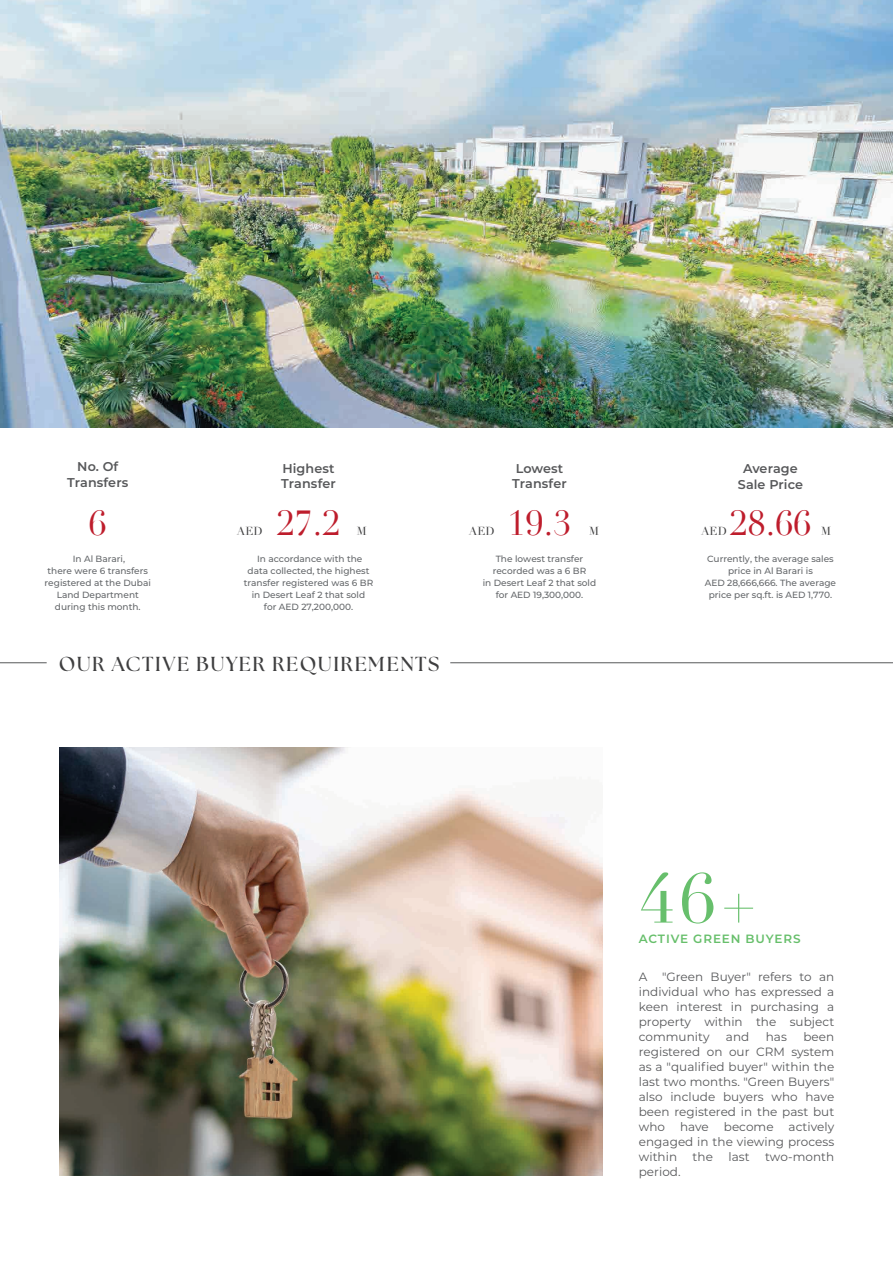
<style>
.page{position:relative;width:893px;height:1263px;background:#fff}
.page>*{position:absolute;margin:0;border:0;box-sizing:border-box;transform-origin:0 0}
.t1{font:69px "Didot";color:#67bf6c}
.t2{font:34.05px "Didot";letter-spacing:.01em;color:#be1d2c}
.t3{font:700 20.25px "The Seasons";letter-spacing:.075em;color:#3e3e3f}
.t4{font:600 12.75px/15.3px "Montserrat";letter-spacing:.01em;color:#57585a;text-align:center}
.t5{font:12px/15px "Montserrat";letter-spacing:.005em;color:#57585a;text-align:justify}
.t6{font:600 12px "Montserrat";letter-spacing:.075em;color:#67bf6b}
.t7{font:11.4px "Didot";letter-spacing:.01em;color:#3e3e3f}
.t8{font:500 9px/12px "Montserrat";color:#64676a;text-align:center}
.s1{font-size:60px}
</style>
<div class="page">
<img style="left:0;top:0;width:893px;height:427px">
<hr style="left:0;top:662px;width:47px;height:1px;background:#57585a">
<hr style="left:450px;top:662px;width:443px;height:1px;background:#57585a">
<img style="left:60px;top:747px;width:542px;height:428px">
<h3 class="t4" style="left:67px;top:459px;width:63px">No. Of<br>Transfers</h3>
<h2 class="t2" style="left:89px;top:502px;width:19px">6</h2>
<p class="t8" style="left:45px;top:552px;width:108px">In Al Barari,<br>there were 6 transfers registered at the Dubai<br>Land Department during this month.</p>
<h3 class="t4" style="left:281px;top:460px;width:56px;text-align:left">Highest<br>Transfer</h3>
<h2 class="t2" style="left:277px;top:502px;width:65px">27.2</h2>
<p class="t7" style="left:237px;top:524px;width:27px">AED</p>
<p class="t7" style="left:357px;top:524px;width:11px">M</p>
<p class="t8" style="left:244px;top:552px;width:131px">In accordance with the<br>data collected, the highest transfer registered was 6 BR in Desert Leaf 2 that sold<br>for AED 27,200,000.</p>
<h3 class="t4" style="left:512px;top:460px;width:56px;text-align:left">Lowest<br>Transfer</h3>
<h2 class="t2" style="left:508px;top:502px;width:65px">19.3</h2>
<p class="t7" style="left:469px;top:524px;width:27px">AED</p>
<p class="t7" style="left:589px;top:524px;width:11px">M</p>
<p class="t8" style="left:483px;top:552px;width:115px">The lowest transfer recorded was a 6 BR<br>in Desert Leaf 2 that sold for AED 19,300,000.</p>
<h3 class="t4" style="left:738px;top:460px;width:67px">Average<br>Sale Price</h3>
<h2 class="t2" style="left:730px;top:502px;width:83px">28.66</h2>
<p class="t7" style="left:701px;top:524px;width:27px">AED</p>
<p class="t7" style="left:821px;top:524px;width:11px">M</p>
<p class="t8" style="left:705px;top:552px;width:133px">Currently, the average sales price in Al Barari is<br>AED 28,666,666. The average price per sq.ft. is AED 1,770.</p>
<h3 class="t3" style="left:59px;top:650px;width:382px">OUR ACTIVE BUYER REQUIREMENTS</h3>
<h1 class="t1" style="left:639px;top:857px;width:119px">46<span class="s1">+</span></h1>
<h3 class="t6" style="left:639px;top:930px;width:163px">ACTIVE GREEN BUYERS</h3>
<h3 class="t5" style="left:639px;top:968px;width:197px">A "Green Buyer" refers to an individual who has expressed a keen interest in purchasing a property within the subject community</h3>
<h3 class="t5" style="left:639px;top:1028px;width:197px;text-indent:165px">been registered on our CRM system as a "qualified buyer" within the last two months. "Green Buyers" also include buyers who have been registered in the past but who have become actively engaged in the viewing process within</h3>
<h3 class="t5" style="left:726px;top:1028px;width:25px">and</h3>
<h3 class="t5" style="left:766px;top:1028px;width:23px">has</h3>
<h3 class="t5" style="left:693px;top:1148px;width:22px">the</h3>
<h3 class="t5" style="left:728px;top:1148px;width:23px">last</h3>
<h3 class="t5" style="left:765px;top:1148px;width:71px">two-month</h3>
<h3 class="t5" style="left:639px;top:1163px;width:43px">period.</h3>
</div>
